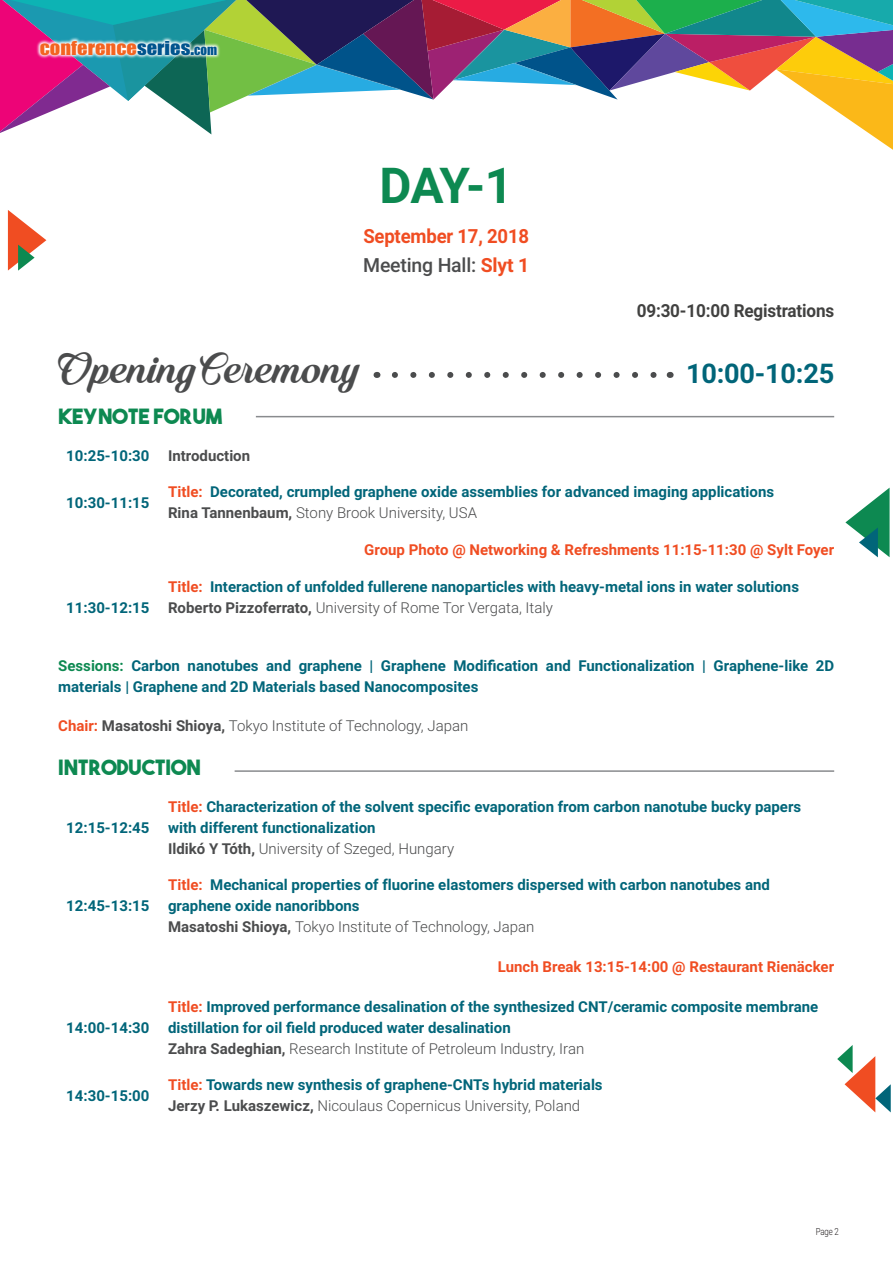
<style>
.page{position:relative;width:893px;height:1263px;background:#fff}
.page>*{position:absolute;margin:0;border:0;box-sizing:border-box;transform-origin:0 0}
.t1{font:700 49.5px "Roboto";color:#0d8951}
.t2{font:45px "Quincho Script PERSONALUSE";letter-spacing:-.01em;color:#4b4c4d}
.t3{font:700 27.15px "Roboto";letter-spacing:-.01em;color:#016579}
.t4{font:21px "The Bold Font";color:#0d8951}
.t5{font:500 19.5px "Roboto";letter-spacing:-.01em;color:#4b4c4d}
.t6{font:700 19.5px "Roboto";letter-spacing:-.01em;color:#f04d22;scale:.95 1}
.t7{font:700 18px "Roboto";letter-spacing:-.01em;color:#414140;scale:.95 1}
.t8{font:17.7px "Impact";color:#f36421;scale:1.16 1}
.t9{font:700 15px/21px "Roboto";color:#016579}
.t10{font:700 15px "Roboto";color:#f04d22}
.t11{font:300 15px "Roboto";color:#4b4c4d}
.t12{font:700 15px "Roboto";color:#4b4c4d}
.t13{font:300 9.75px "Roboto";color:#231f20;scale:.8 1}
.s1{color:#00548e}
.s2{font-size:12.6px;color:#00548e}
.s3{font-weight:700;color:#f04d22}
.s4{color:#f04d22}
.s5{color:#4b4c4d}
.s6{font-weight:300;color:#4b4c4d}
.s7{color:#0d8951}
.s8{font-weight:700}
</style>
<div class="page">
<svg style="left:0;top:0;width:893px;height:150px"></svg>
<svg style="left:845px;top:488px;width:45px;height:69px"></svg>
<svg style="left:837px;top:1045px;width:54px;height:67px"></svg>
<svg style="left:36px;top:37px;width:185px;height:22px"></svg>
<svg style="left:8px;top:210px;width:38px;height:61px"></svg>
<svg style="left:395px;top:372px;width:262px;height:6px"></svg>
<hr style="left:256px;top:416px;width:578px;height:1px;background:#898b8e">
<hr style="left:235px;top:770px;width:599px;height:2px;background:#898b8e">
<p class="t8" style="left:40px;top:34px;width:154px">CONFERENCE<span class="s1">SERIES.</span><span class="s2">COM</span></p>
<p class="t1" style="left:379px;top:151px;width:135px">DAY-1</p>
<p class="t6" style="left:363px;top:222px;width:176px">September 17, 2018</p>
<p class="t5" style="left:363px;top:252px;width:168px">Meeting Hall: <span class="s3">Slyt 1</span></p>
<p class="t7" style="left:637px;top:298px;width:209px">09:30-10:00 Registrations</p>
<p class="t2" style="left:58px;top:342px;width:305px">Opening Ceremony</p>
<p class="t3" style="left:686px;top:354px;width:150px">10:00-10:25</p>
<p class="t4" style="left:58px;top:403px;width:165px">KEYNOTE FORUM</p>
<p class="t9" style="left:66px;top:444px;width:85px">10:25-10:30</p>
<p class="t12" style="left:168px;top:445px;width:84px">Introduction</p>
<p class="t9" style="left:66px;top:491px;width:85px">10:30-11:15</p>
<p class="t9" style="left:168px;top:481px;width:607px"><span class="s4">Title:</span> Decorated, crumpled graphene oxide assemblies for advanced imaging applications<br><span class="s5">Rina Tannenbaum,</span> <span class="s6">Stony Brook University, USA</span></p>
<p class="t10" style="left:364px;top:539px;width:471px">Group Photo @ Networking &amp; Refreshments 11:15-11:30 @ Sylt Foyer</p>
<p class="t9" style="left:66px;top:596px;width:85px">11:30-12:15</p>
<p class="t9" style="left:168px;top:575px;width:632px"><span class="s4">Title:</span> Interaction of unfolded fullerene nanoparticles with heavy-metal ions in water solutions<br><span class="s5">Roberto Pizzoferrato,</span> <span class="s6">University of Rome Tor Vergata, Italy</span></p>
<p class="t9" style="left:58px;top:654px;width:777px"><span class="s7">Sessions:</span> Carbon nanotubes and graphene | Graphene Modification and Functionalization | Graphene-like 2D materials | Graphene and 2D Materials based Nanocomposites</p>
<p class="t11" style="left:58px;top:715px;width:412px"><span class="s3">Chair:</span> <span class="s8">Masatoshi Shioya,</span> Tokyo Institute of Technology, Japan</p>
<p class="t4" style="left:58px;top:754px;width:144px">INTRODUCTION</p>
<p class="t9" style="left:66px;top:816px;width:85px">12:15-12:45</p>
<p class="t9" style="left:66px;top:895px;width:85px">12:45-13:15</p>
<p class="t9" style="left:66px;top:1016px;width:85px">14:00-14:30</p>
<p class="t9" style="left:168px;top:795px;width:635px"><span class="s4">Title:</span> Characterization of the solvent specific evaporation from carbon nanotube bucky papers with different functionalization<br><span class="s5">Ildikó Y Tóth,</span> <span class="s6">University of Szeged, Hungary</span></p>
<p class="t9" style="left:168px;top:874px;width:603px"><span class="s4">Title:</span> Mechanical properties of fluorine elastomers dispersed with carbon nanotubes and graphene oxide nanoribbons<br><span class="s5">Masatoshi Shioya,</span> <span class="s6">Tokyo Institute of Technology, Japan</span></p>
<p class="t10" style="left:498px;top:956px;width:338px">Lunch Break 13:15-14:00 @ Restaurant Rienäcker</p>
<p class="t9" style="left:168px;top:995px;width:652px"><span class="s4">Title:</span> Improved performance desalination of the synthesized CNT/ceramic composite membrane distillation for oil field produced water desalination<br><span class="s5">Zahra Sadeghian,</span> <span class="s6">Research Institute of Petroleum Industry, Iran</span></p>
<p class="t9" style="left:66px;top:1084px;width:85px">14:30-15:00</p>
<p class="t9" style="left:168px;top:1074px;width:436px"><span class="s4">Title:</span> Towards new synthesis of graphene-CNTs hybrid materials<br><span class="s5">Jerzy P. Lukaszewicz,</span> <span class="s6">Nicoulaus Copernicus University, Poland</span></p>
<p class="t13" style="left:816px;top:1225px;width:30px">Page 2</p>
</div>
